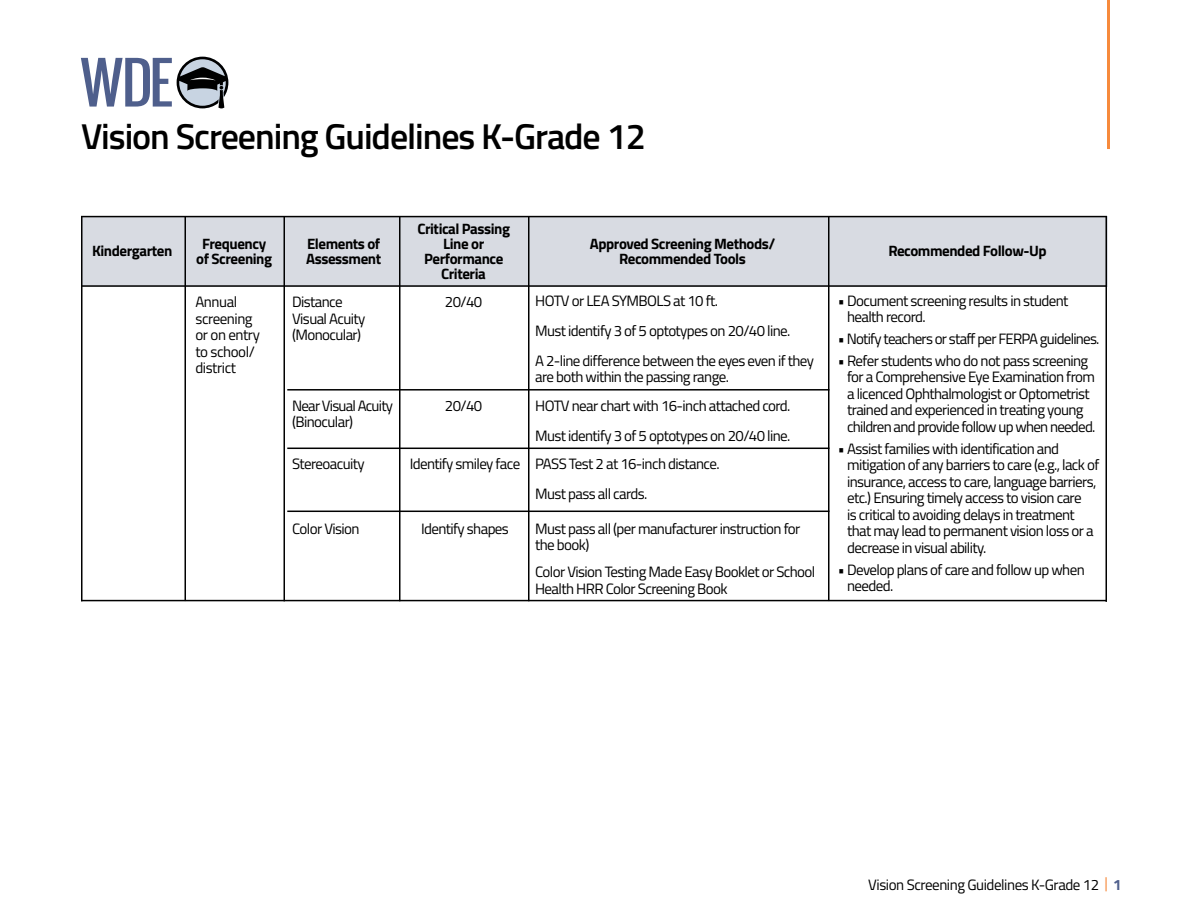
<style>
.page{position:relative;width:1188px;height:918px;background:#fff}
.page>*{position:absolute;margin:0;border:0;box-sizing:border-box;transform-origin:0 0}
.t1{font:600 36px "Titillium Web";letter-spacing:-.03em;color:#000}
.t2{font:15px/16.5px "Titillium Web";letter-spacing:-.04em;color:#000}
.t3{font:700 15px/15px "Titillium Web";letter-spacing:-.03em;color:#000;text-align:center}
.s1{color:#f78a3c}
.s2{font-weight:700;color:#4f5f8c}
</style>
<div class="page">
<div style="left:82px;top:216px;width:1026px;height:70px;background:#d8dbe2"></div>
<hr style="left:1107px;top:0;width:3px;height:149px;background:#f78a3c">
<hr style="left:81px;top:216px;width:1026px;height:1px;background:#000">
<hr style="left:81px;top:285px;width:1026px;height:2px;background:#000">
<hr style="left:81px;top:600px;width:1026px;height:1px;background:#000">
<hr style="left:81px;top:217px;width:1px;height:384px;background:#000">
<hr style="left:184px;top:217px;width:2px;height:384px;background:#000">
<hr style="left:284px;top:217px;width:1px;height:384px;background:#000">
<hr style="left:399px;top:217px;width:1px;height:384px;background:#000">
<hr style="left:528px;top:217px;width:2px;height:384px;background:#000">
<hr style="left:828px;top:217px;width:2px;height:384px;background:#000">
<hr style="left:1106px;top:217px;width:1px;height:385px;background:#000">
<hr style="left:287px;top:389px;width:542px;height:2px;background:#000">
<hr style="left:287px;top:448px;width:542px;height:1px;background:#000">
<hr style="left:287px;top:511px;width:542px;height:1px;background:#000">
<svg style="left:81px;top:57px;width:147px;height:52px"></svg>
<p class="t1" style="left:81px;top:109px;width:566px">Vision Screening Guidelines K-Grade 12</p>
<p class="t3" style="left:92px;top:243px;width:82px">Kindergarten</p>
<p class="t3" style="left:196px;top:235px;width:77px">Frequency of Screening</p>
<p class="t3" style="left:306px;top:235px;width:76px;text-align:left">Elements of<br>Assessment</p>
<p class="t3" style="left:417px;top:220px;width:94px">Critical Passing<br>Line or<br>Performance<br>Criteria</p>
<p class="t3" style="left:590px;top:235px;width:187px">Approved Screening Methods/<br>Recommended Tools</p>
<p class="t3" style="left:888px;top:243px;width:160px">Recommended Follow-Up</p>
<p class="t2" style="left:195px;top:293px;width:66px">Annual screening or on entry to school/ district</p>
<p class="t2" style="left:292px;top:293px;width:75px">Distance<br>Visual Acuity (Monocular)</p>
<p class="t2" style="left:445px;top:293px;width:39px">20/40</p>
<p class="t2" style="left:535px;top:285px;width:280px;line-height:30px">HOTV or LEA SYMBOLS at 10 ft.<br>Must identify 3 of 5 optotypes on 20/40 line.<br>A 2-line difference between the eyes even if they</p>
<p class="t2" style="left:535px;top:368px;width:195px">are both within the passing range.</p>
<p class="t2" style="left:292px;top:396px;width:102px">Near Visual Acuity (Binocular)</p>
<p class="t2" style="left:445px;top:396px;width:39px">20/40</p>
<p class="t2" style="left:535px;top:390px;width:257px;line-height:30px">HOTV near chart with 16-inch attached cord.<br>Must identify 3 of 5 optotypes on 20/40 line.</p>
<p class="t2" style="left:292px;top:455px;width:74px">Stereoacuity</p>
<p class="t2" style="left:410px;top:455px;width:112px">Identify smiley face</p>
<p class="t2" style="left:535px;top:448px;width:186px;line-height:30px">PASS Test 2 at 16-inch distance.<br>Must pass all cards.</p>
<p class="t2" style="left:292px;top:519px;width:69px">Color Vision</p>
<p class="t2" style="left:421px;top:519px;width:89px">Identify shapes</p>
<p class="t2" style="left:535px;top:519px;width:267px">Must pass all (per manufacturer instruction for the book)</p>
<p class="t2" style="left:535px;top:563px;width:282px">Color Vision Testing Made Easy Booklet or School<br>Health HRR Color Screening Book</p>
<p class="t2" style="left:847px;top:291px;width:223px;text-indent:-9px">• Document screening results in student health record.</p>
<p class="t2" style="left:838px;top:330px;width:263px">• Notify teachers or staff per FERPA guidelines.</p>
<p class="t2" style="left:847px;top:352px;width:250px;text-indent:-9px">• Refer students who do not pass screening for a Comprehensive Eye Examination from a licenced Ophthalmologist or Optometrist trained and experienced in treating young children and provide follow up when needed.</p>
<p class="t2" style="left:847px;top:440px;width:254px;text-indent:-9px">• Assist families with identification and mitigation of any barriers to care (e.g., lack of insurance, access to care, language barriers, etc.) Ensuring timely access to vision care<br>is critical to avoiding delays in treatment that may lead to permanent vision loss or a decrease in visual ability.</p>
<p class="t2" style="left:847px;top:561px;width:239px;text-indent:-9px">• Develop plans of care and follow up when needed.</p>
<p class="t2" style="left:868px;top:875px;width:255px">Vision Screening Guidelines K-Grade 12 <span class="s1">|</span> <span class="s2">1</span></p>
</div>
